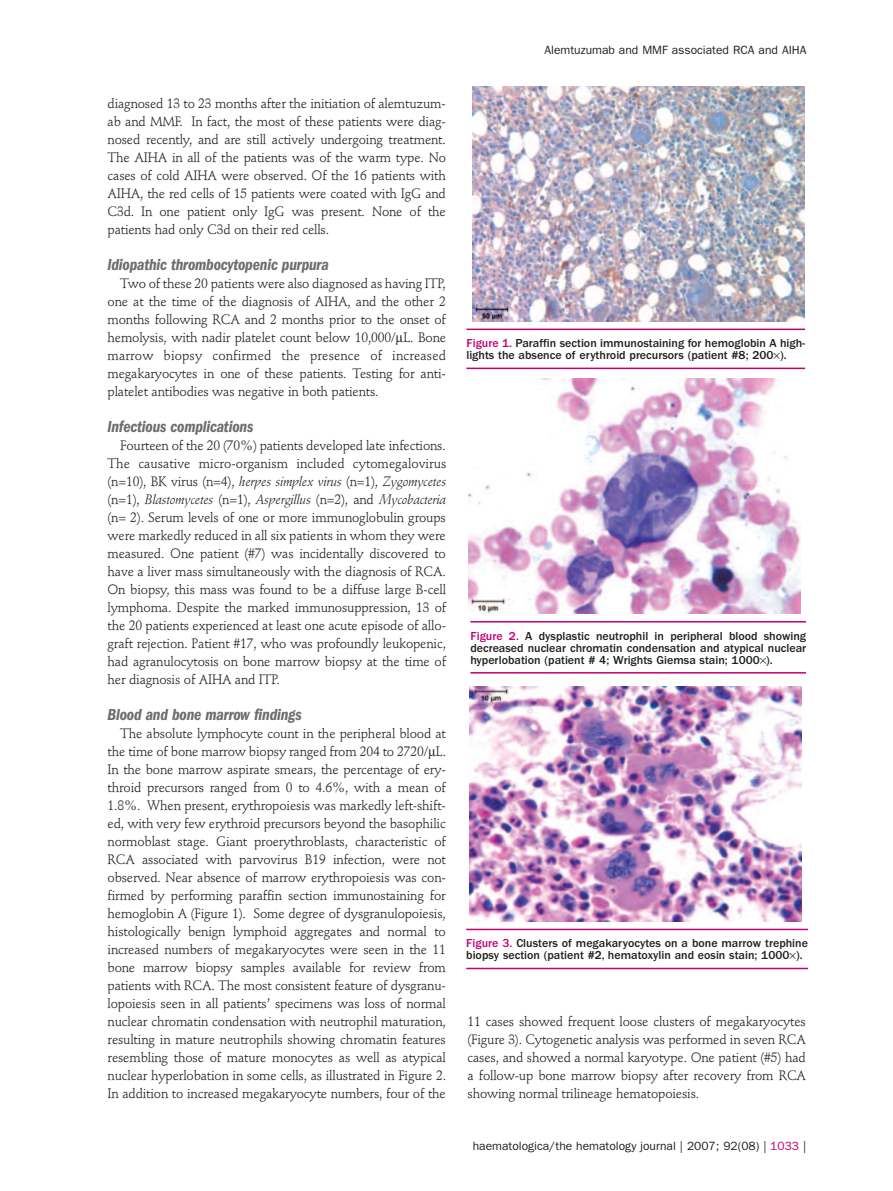
<style>
.page{position:relative;width:893px;height:1191px;background:#fff}
.page>*{position:absolute;margin:0;border:0;box-sizing:border-box;transform-origin:0 0}
.t1{font:italic 600 condensed 16.5px "Franklin Gothic";letter-spacing:-.01em;color:#6c6d70}
.t2{font:13.5px/18px "Stempel Schneidler";letter-spacing:-.01em;color:#231f20;text-align:justify}
.t3{font:500 12px/12px "Franklin Gothic";color:#231f20}
.t4{font:12px "Franklin Gothic";color:#231f20}
.s1{font-style:italic}
.s2{color:#c30175}
</style>
<div class="page">
<img style="left:472px;top:87px;width:332px;height:234px">
<img style="left:469px;top:379px;width:331px;height:234px">
<div style="left:470px;top:686px;width:337px;height:239px;background:linear-gradient(to right,#fff,#fff)"></div>
<img style="left:470px;top:686px;width:331px;height:235px">
<hr style="left:466px;top:328px;width:339px;height:2px;background:#c30175">
<hr style="left:466px;top:367px;width:339px;height:2px;background:#c30175">
<hr style="left:470px;top:621px;width:336px;height:1px;background:#c30175">
<hr style="left:470px;top:672px;width:336px;height:1px;background:#c30175">
<hr style="left:466px;top:928px;width:342px;height:2px;background:#c30175">
<hr style="left:466px;top:967px;width:342px;height:2px;background:#c30175">
<p class="t2" style="left:108px;top:96px;width:340px">diagnosed 13 to 23 months after the initiation of alemtuzum&shy;ab and MMF. In fact, the most of these patients were diag&shy;nosed recently, and are still actively undergoing treatment.<br>The AIHA in all of the patients was of the warm type. No cases of cold AIHA were observed. Of the 16 patients with AIHA, the red cells of 15 patients were coated with IgG and C3d. In one patient only IgG was present. None of the patients had only C3d on their red cells.</p>
<p class="t1" style="left:108px;top:258px;width:223px">Idiopathic thrombocytopenic purpura</p>
<p class="t2" style="left:108px;top:276px;width:340px;text-indent:13px">Two of these 20 patients were also diagnosed as having ITP, one at the time of the diagnosis of AIHA, and the other 2 months following RCA and 2 months prior to the onset of hemolysis, with nadir platelet count below 10,000/ L. Bone marrow biopsy confirmed the presence of increased megakaryocytes in one of these patients. Testing for anti&shy;platelet antibodies was negative in both patients.</p>
<p class="t1" style="left:108px;top:420px;width:147px">Infectious complications</p>
<p class="t2" style="left:108px;top:438px;width:340px;text-indent:13px">Fourteen of the 20 (70%) patients developed late infections.<br>The causative micro-organism included cytomegalovirus (n=10), BK virus (n=4), <span class="s1">herpes simplex virus</span> (n=1), <span class="s1">Zygomycetes </span>(n=1), <span class="s1">Blastomycetes</span> (n=1), <span class="s1">Aspergillus</span> (n=2), and <span class="s1">Mycobacteria </span>(n= 2). Serum levels of one or more immunoglobulin groups were markedly reduced in all six patients in whom they were measured. One patient (#7) was incidentally discovered to have a liver mass simultaneously with the diagnosis of RCA.<br>On biopsy, this mass was found to be a diffuse large B-cell lymphoma. Despite the marked immunosuppression, 13 of the 20 patients experienced at least one acute episode of allo&shy;graft rejection. Patient #17, who was profoundly leukopenic, had agranulocytosis on bone marrow biopsy at the time of her diagnosis of AIHA and ITP.</p>
<p class="t1" style="left:108px;top:708px;width:196px">Blood and bone marrow findings</p>
<p class="t2" style="left:108px;top:726px;width:340px;text-indent:13px">The absolute lymphocyte count in the peripheral blood at the time of bone marrow biopsy ranged from 204 to 2720/ L.<br>In the bone marrow aspirate smears, the percentage of ery&shy;throid precursors ranged from 0 to 4.6%, with a mean of 1.8%. When present, erythropoiesis was markedly left-shift&shy;ed, with very few erythroid precursors beyond the basophilic normoblast stage. Giant proerythroblasts, characteristic of RCA associated with parvovirus B19 infection, were not observed. Near absence of marrow erythropoiesis was con&shy;firmed by performing paraffin section immunostaining for hemoglobin A (Figure 1). Some degree of dysgranulopoiesis, histologically benign lymphoid aggregates and normal to increased numbers of megakaryocytes were seen in the 11 bone marrow biopsy samples available for review from patients with RCA. The most consistent feature of dysgranu&shy;lopoiesis seen in all patients’ specimens was loss of normal nuclear chromatin condensation with neutrophil maturation, resulting in mature neutrophils showing chromatin features resembling those of mature monocytes as well as atypical nuclear hyperlobation in some cells, as illustrated in Figure 2.<br>In addition to increased megakaryocyte numbers, four of the</p>
<p class="t4" style="left:544px;top:46px;width:264px">Alemtuzumab and MMF associated RCA and AIHA</p>
<p class="t3" style="left:466px;top:338px;width:340px"><span class="s2">Figure 1.</span> Paraffin section immunostaining for hemoglobin A high&shy;lights the absence of erythroid precursors (patient #8; 200 ).</p>
<p class="t3" style="left:470px;top:630px;width:337px;text-align:justify"><span class="s2">Figure 2.</span> A dysplastic neutrophil in peripheral blood showing decreased nuclear chromatin condensation and atypical nuclear hyperlobation (patient # 4; Wrights Giemsa stain; 1000 ).</p>
<p class="t3" style="left:466px;top:938px;width:343px"><span class="s2">Figure 3.</span> Clusters of megakaryocytes on a bone marrow trephine biopsy section (patient #2, hematoxylin and eosin stain; 1000 ).</p>
<p class="t2" style="left:467px;top:1014px;width:340px">11 cases showed frequent loose clusters of megakaryocytes (Figure 3). Cytogenetic analysis was performed in seven RCA cases, and showed a normal karyotype. One patient (#5) had a follow-up bone marrow biopsy after recovery from RCA showing normal trilineage hematopoiesis.</p>
<p class="t4" style="left:473px;top:1142px;width:335px">haematologica/the hematology journal | 2007; 92(08) | <span class="s2">1033</span> |</p>
</div>
